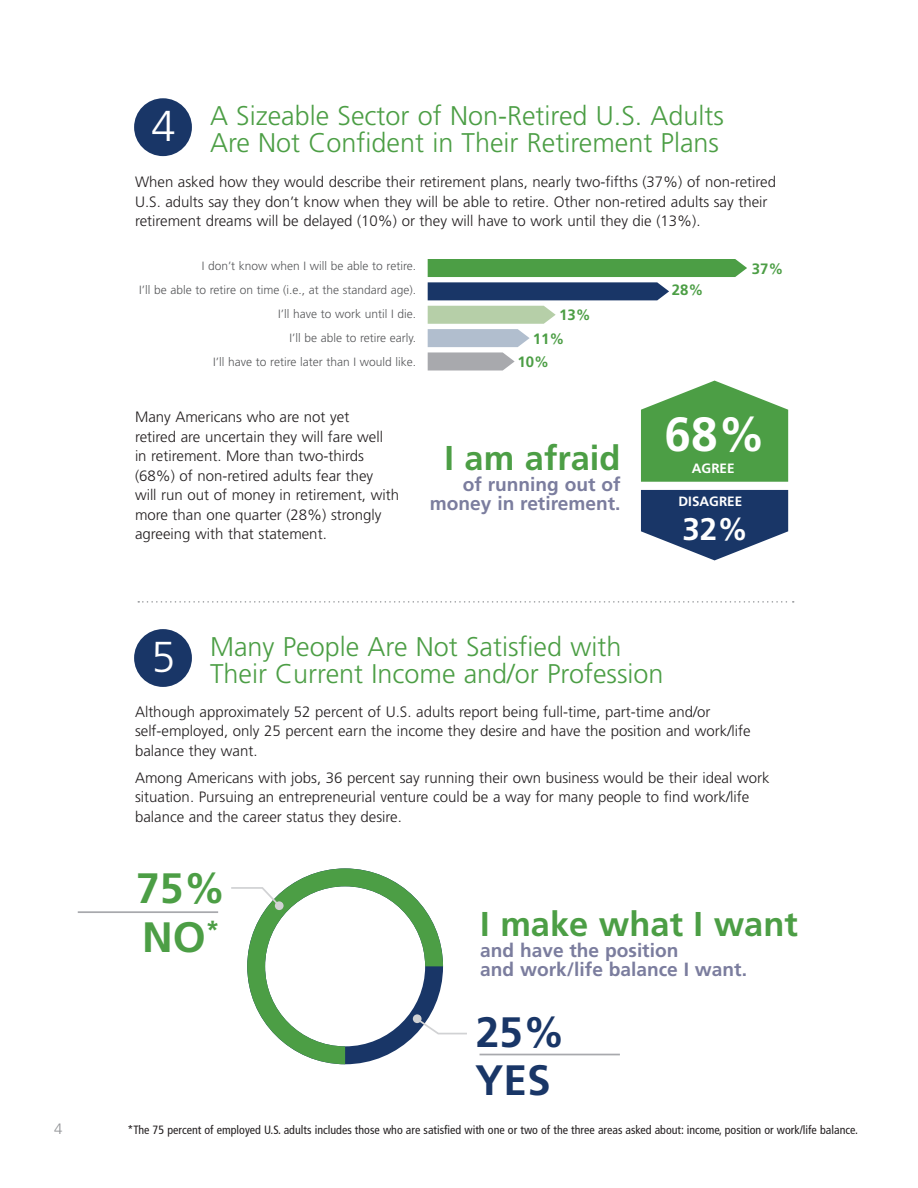
<style>
.page{position:relative;width:918px;height:1188px;background:#fff}
.page>*{position:absolute;margin:0;border:0;box-sizing:border-box;transform-origin:0 0}
.WFG14_Body_Copy{font:700 48px "Frutiger";color:#fff}
.body_text{font:300 43.2px "Frutiger";color:#fff}
.WFG14_Body_Copy-2{font:700 42.45px "Frutiger";color:#193667}
.WFG14_Body_Copy-3{font:700 42.45px "Frutiger";color:#4c9e45}
.WFG14_Body_Copy-4{font:700 34.5px "Frutiger";color:#4c9e45}
.WFG14_Body_Copy-5{font:700 31.2px "Frutiger";color:#fff}
.body_text-2{font:300 27px/27px "Frutiger";color:#4c9e45}
.WFG14_Body_Copy-6{font:700 19.2px/19.2px "Frutiger";color:#7b7d9e;text-align:right}
.WFG14_Body_Copy-7{font:300 15px/19.5px "Frutiger";color:#231f20}
.WFG14_Body_Copy-8{font:700 15px "Frutiger";color:#4c9e45}
.t1{font:300 15px "Frutiger";color:#939598}
.WFG14_Body_Copy-9{font:700 13.5px "Frutiger";color:#fff}
.WFG14_Body_Copy-10{font:300 12px "Frutiger";color:#57585a}
.WFG14_Body_Copy-11{font:condensed 12px "Frutiger";color:#231f20}
</style>
<div class="page">
<div style="left:134px;top:98px;width:58px;height:58px;background:#193667;border-radius:50%"></div>
<div style="left:134px;top:629px;width:58px;height:58px;background:#193667;border-radius:50%"></div>
<svg style="left:428px;top:259px;width:319px;height:41px"></svg>
<svg style="left:428px;top:306px;width:128px;height:64px"></svg>
<svg style="left:641px;top:490px;width:147px;height:70px"></svg>
<svg style="left:641px;top:381px;width:147px;height:101px;background:#65ab5f"></svg>
<svg style="left:231px;top:868px;width:236px;height:196px"></svg>
<div style="left:413px;top:1014px;width:9px;height:9px;background:#d1d2d4;border-radius:50%"></div>
<div style="left:275px;top:901px;width:9px;height:9px;background:#d1d2d4;border-radius:50%"></div>
<svg style="left:138px;top:601px;width:656px;height:2px"></svg>
<hr style="left:78px;top:911px;width:140px;height:2px;background:#a8a9ad">
<hr style="left:480px;top:1054px;width:140px;height:1px;background:#a8a9ad">
<p class="t1" style="left:54px;top:1120px;width:10px">4</p>
<p class="body_text" style="left:152px;top:102px;width:26px">4</p>
<p class="body_text-2" style="left:210px;top:103px;width:516px">A Sizeable Sector of Non-Retired U.S. Adults<br>Are Not Confident in Their Retirement Plans</p>
<p class="WFG14_Body_Copy-7" style="left:135px;top:172px;width:643px">When asked how they would describe their retirement plans, nearly two-fifths (37%) of non-retired<br>U.S. adults say they don’t know when they will be able to retire. Other non-retired adults say their retirement dreams will be delayed (10%) or they will have to work until they die (13%).</p>
<p class="WFG14_Body_Copy-10" style="left:202px;top:259px;width:216px">I don’t know when I will be able to retire.</p>
<p class="WFG14_Body_Copy-10" style="left:139px;top:283px;width:279px">I’ll be able to retire on time (i.e., at the standard age).</p>
<p class="WFG14_Body_Copy-10" style="left:278px;top:307px;width:140px">I’ll have to work until I die.</p>
<p class="WFG14_Body_Copy-10" style="left:289px;top:331px;width:128px">I’ll be able to retire early.</p>
<p class="WFG14_Body_Copy-10" style="left:213px;top:355px;width:204px">I’ll have to retire later than I would like.</p>
<p class="WFG14_Body_Copy-8" style="left:559px;top:306px;width:33px">13%</p>
<p class="WFG14_Body_Copy-8" style="left:533px;top:330px;width:33px">11%</p>
<p class="WFG14_Body_Copy-8" style="left:518px;top:353px;width:33px">10%</p>
<p class="WFG14_Body_Copy-7" style="left:135px;top:407px;width:266px">Many Americans who are not yet<br>retired are uncertain they will fare well<br>in retirement. More than two-thirds (68%) of non-retired adults fear they<br>will run out of money in retirement, with more than one quarter (28%) strongly agreeing with that statement.</p>
<p class="WFG14_Body_Copy-4" style="left:445px;top:437px;width:178px">I am afraid</p>
<p class="WFG14_Body_Copy-6" style="left:430px;top:474px;width:192px">of running out of money in retirement.</p>
<p class="WFG14_Body_Copy-8" style="left:672px;top:281px;width:33px">28%</p>
<p class="WFG14_Body_Copy-8" style="left:752px;top:260px;width:33px">37%</p>
<p class="WFG14_Body_Copy" style="left:665px;top:406px;width:103px">68%</p>
<p class="WFG14_Body_Copy-9" style="left:692px;top:460px;width:44px">AGREE</p>
<p class="WFG14_Body_Copy-9" style="left:679px;top:494px;width:65px">DISAGREE</p>
<p class="WFG14_Body_Copy-5" style="left:682px;top:510px;width:67px">32%</p>
<p class="body_text" style="left:152px;top:632px;width:26px">5</p>
<p class="body_text-2" style="left:210px;top:633px;width:455px">Many People Are Not Satisfied with<br>Their Current Income and/or Profession</p>
<p class="WFG14_Body_Copy-7" style="left:135px;top:702px;width:617px">Although approximately 52 percent of U.S. adults report being full-time, part-time and/or self-employed, only 25 percent earn the income they desire and have the position and work/life balance they want.</p>
<p class="WFG14_Body_Copy-7" style="left:135px;top:768px;width:636px">Among Americans with jobs, 36 percent say running their own business would be their ideal work situation. Pursuing an entrepreneurial venture could be a way for many people to find work/life balance and the career status they desire.</p>
<p class="WFG14_Body_Copy-3" style="left:136px;top:863px;width:91px">75%</p>
<p class="WFG14_Body_Copy-3" style="left:142px;top:912px;width:79px">NO<sup>*</sup></p>
<p class="WFG14_Body_Copy-4" style="left:480px;top:904px;width:319px">I make what I want</p>
<p class="WFG14_Body_Copy-6" style="left:480px;top:940px;width:268px;text-align:left">and have the position<br>and work/life balance I want.</p>
<p class="WFG14_Body_Copy-2" style="left:476px;top:1007px;width:91px">25%</p>
<p class="WFG14_Body_Copy-2" style="left:475px;top:1055px;width:77px">YES</p>
<p class="WFG14_Body_Copy-11" style="left:128px;top:1123px;width:732px">*The 75 percent of employed U.S. adults includes those who are satisfied with one or two of the three areas asked about: income, position or work/life balance.</p>
</div>
